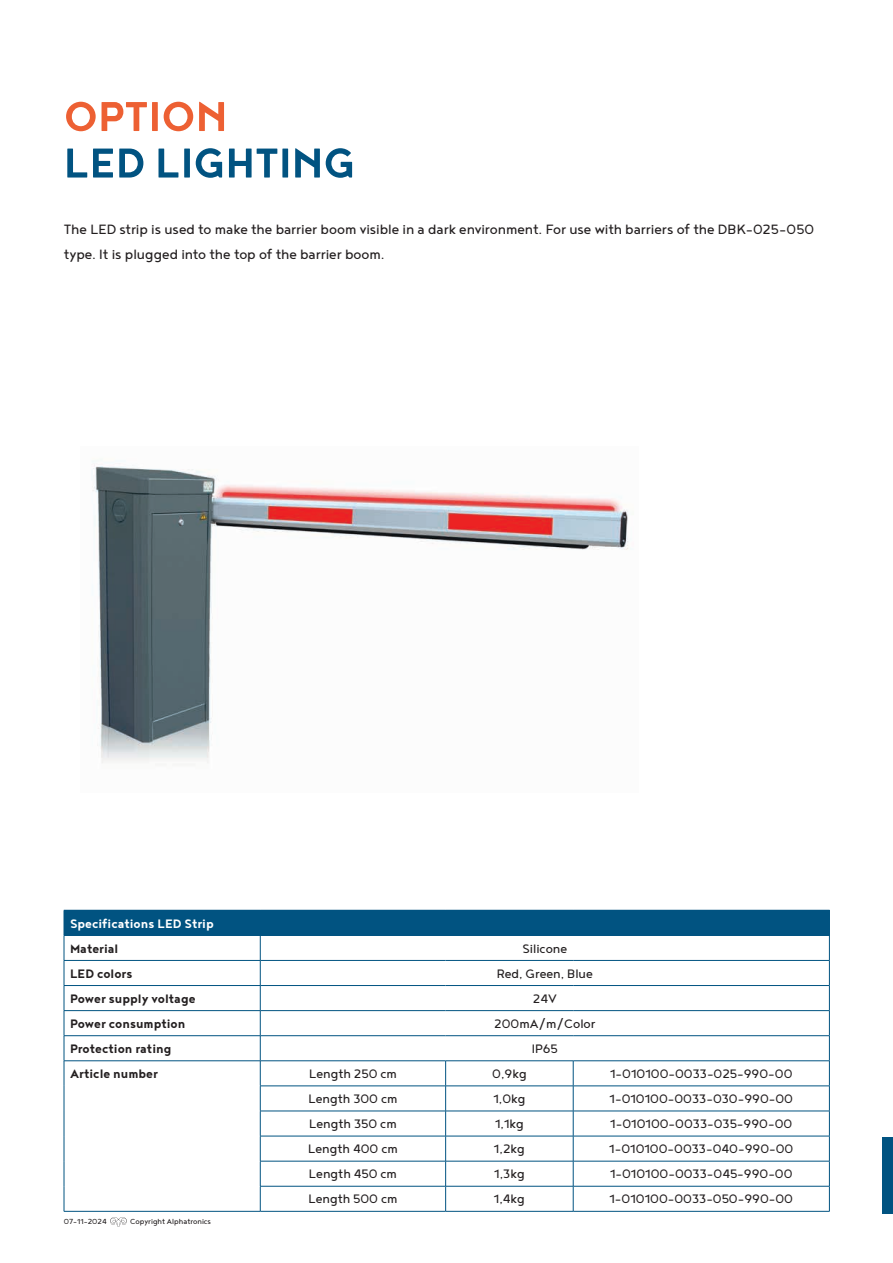
<style>
.page{position:relative;width:893px;height:1263px;background:#fff}
.page>*{position:absolute;margin:0;border:0;box-sizing:border-box;transform-origin:0 0}
.t1{font:700 51px "Noyh";color:#015381}
.t2{font:700 51px "Noyh";color:#ed6033}
.t3{font:16.5px/25.5px "Noyh";letter-spacing:-.005em;color:#231f20}
.t4{font:15px "Noyh";color:#231f20}
.t5{font:700 15px "Noyh";color:#231f20}
.t6{font:700 15px "Noyh";color:#fff}
.t7{font:9px "Noyh";color:#231f20}
</style>
<div class="page">
<svg style="left:110px;top:1217px;width:17px;height:10px"></svg>
<div style="left:882px;top:1137px;width:11px;height:77px;background:#015381"></div>
<img style="left:92px;top:461px;width:537px;height:302px">
<div style="left:64px;top:910px;width:765px;height:25px;background:#015381"></div>
<hr style="left:64px;top:935px;width:196px;height:1px;background:#015381">
<hr style="left:260px;top:935px;width:186px;height:1px;background:#015381">
<hr style="left:446px;top:935px;width:127px;height:1px;background:#015381">
<hr style="left:573px;top:935px;width:257px;height:1px;background:#015381">
<hr style="left:64px;top:960px;width:196px;height:1px;background:#015381">
<hr style="left:260px;top:960px;width:186px;height:1px;background:#015381">
<hr style="left:446px;top:960px;width:127px;height:1px;background:#015381">
<hr style="left:573px;top:960px;width:257px;height:1px;background:#015381">
<hr style="left:64px;top:985px;width:196px;height:1px;background:#015381">
<hr style="left:260px;top:985px;width:186px;height:1px;background:#015381">
<hr style="left:446px;top:985px;width:127px;height:1px;background:#015381">
<hr style="left:573px;top:985px;width:257px;height:1px;background:#015381">
<hr style="left:64px;top:1010px;width:196px;height:1px;background:#015381">
<hr style="left:260px;top:1010px;width:186px;height:1px;background:#015381">
<hr style="left:446px;top:1010px;width:127px;height:1px;background:#015381">
<hr style="left:573px;top:1010px;width:257px;height:1px;background:#015381">
<hr style="left:64px;top:1035px;width:196px;height:1px;background:#015381">
<hr style="left:260px;top:1035px;width:186px;height:1px;background:#015381">
<hr style="left:446px;top:1035px;width:127px;height:1px;background:#015381">
<hr style="left:573px;top:1035px;width:257px;height:1px;background:#015381">
<hr style="left:64px;top:1060px;width:196px;height:1px;background:#015381">
<hr style="left:260px;top:1060px;width:186px;height:1px;background:#015381">
<hr style="left:446px;top:1060px;width:127px;height:1px;background:#015381">
<hr style="left:573px;top:1060px;width:257px;height:1px;background:#015381">
<hr style="left:260px;top:1085px;width:186px;height:1px;background:#015381">
<hr style="left:446px;top:1085px;width:127px;height:1px;background:#015381">
<hr style="left:573px;top:1085px;width:257px;height:1px;background:#015381">
<hr style="left:260px;top:1111px;width:186px;height:1px;background:#015381">
<hr style="left:446px;top:1111px;width:127px;height:1px;background:#015381">
<hr style="left:573px;top:1111px;width:257px;height:1px;background:#015381">
<hr style="left:260px;top:1136px;width:186px;height:1px;background:#015381">
<hr style="left:446px;top:1136px;width:127px;height:1px;background:#015381">
<hr style="left:573px;top:1136px;width:257px;height:1px;background:#015381">
<hr style="left:260px;top:1161px;width:186px;height:1px;background:#015381">
<hr style="left:446px;top:1161px;width:127px;height:1px;background:#015381">
<hr style="left:573px;top:1161px;width:257px;height:1px;background:#015381">
<svg style="left:64px;top:936px;width:1px;height:275px"></svg>
<hr style="left:260px;top:1186px;width:186px;height:1px;background:#015381">
<svg style="left:260px;top:936px;width:1px;height:275px"></svg>
<hr style="left:446px;top:1186px;width:127px;height:1px;background:#015381">
<svg style="left:445px;top:1061px;width:1px;height:150px"></svg>
<hr style="left:573px;top:1186px;width:257px;height:1px;background:#015381">
<svg style="left:573px;top:1061px;width:1px;height:150px"></svg>
<svg style="left:829px;top:910px;width:1px;height:301px"></svg>
<hr style="left:64px;top:1211px;width:196px;height:1px;background:#015381">
<hr style="left:260px;top:1211px;width:186px;height:1px;background:#015381">
<hr style="left:446px;top:1211px;width:127px;height:1px;background:#015381">
<hr style="left:573px;top:1211px;width:257px;height:1px;background:#015381">
<h1 class="t2" style="left:64px;top:87px;width:165px">OPTION</h1>
<h1 class="t1" style="left:64px;top:134px;width:293px">LED LIGHTING</h1>
<p class="t3" style="left:64px;top:215px;width:752px">The LED strip is used to make the barrier boom visible in a dark environment. For use with barriers of the DBK-025-050 type. It is plugged into the top of the barrier boom.</p>
<p class="t6" style="left:70px;top:914px;width:145px">Specifications LED Strip</p>
<p class="t5" style="left:70px;top:940px;width:50px">Material</p>
<p class="t4" style="left:522px;top:940px;width:46px">Silicone</p>
<p class="t5" style="left:70px;top:965px;width:64px">LED colors</p>
<p class="t4" style="left:497px;top:965px;width:98px">Red, Green, Blue</p>
<p class="t5" style="left:70px;top:990px;width:127px">Power supply voltage</p>
<p class="t4" style="left:533px;top:990px;width:25px">24V</p>
<p class="t5" style="left:70px;top:1015px;width:117px">Power consumption</p>
<p class="t4" style="left:494px;top:1015px;width:103px">200mA/m/Color</p>
<p class="t5" style="left:70px;top:1040px;width:103px">Protection rating</p>
<p class="t4" style="left:532px;top:1040px;width:27px">IP65</p>
<p class="t5" style="left:70px;top:1065px;width:89px">Article number</p>
<p class="t4" style="left:309px;top:1065px;width:89px">Length 250 cm</p>
<p class="t4" style="left:492px;top:1065px;width:36px">0,9kg</p>
<p class="t4" style="left:610px;top:1065px;width:184px">1-010100-0033-025-990-00</p>
<p class="t4" style="left:308px;top:1090px;width:91px">Length 300 cm</p>
<p class="t4" style="left:493px;top:1090px;width:34px">1,0kg</p>
<p class="t4" style="left:609px;top:1090px;width:185px">1-010100-0033-030-990-00</p>
<p class="t4" style="left:309px;top:1115px;width:89px">Length 350 cm</p>
<p class="t4" style="left:495px;top:1115px;width:30px">1,1kg</p>
<p class="t4" style="left:610px;top:1115px;width:183px">1-010100-0033-035-990-00</p>
<p class="t4" style="left:308px;top:1141px;width:91px">Length 400 cm</p>
<p class="t4" style="left:494px;top:1141px;width:32px">1,2kg</p>
<p class="t4" style="left:609px;top:1141px;width:186px">1-010100-0033-040-990-00</p>
<p class="t4" style="left:309px;top:1166px;width:90px">Length 450 cm</p>
<p class="t4" style="left:494px;top:1166px;width:32px">1,3kg</p>
<p class="t4" style="left:610px;top:1166px;width:184px">1-010100-0033-045-990-00</p>
<p class="t4" style="left:308px;top:1191px;width:91px">Length 500 cm</p>
<p class="t4" style="left:494px;top:1191px;width:33px">1,4kg</p>
<p class="t4" style="left:609px;top:1191px;width:185px">1-010100-0033-050-990-00</p>
<p class="t7" style="left:64px;top:1217px;width:44px">07-11-2024</p>
<p class="t7" style="left:130px;top:1217px;width:82px">Copyright Alphatronics</p>
</div>
